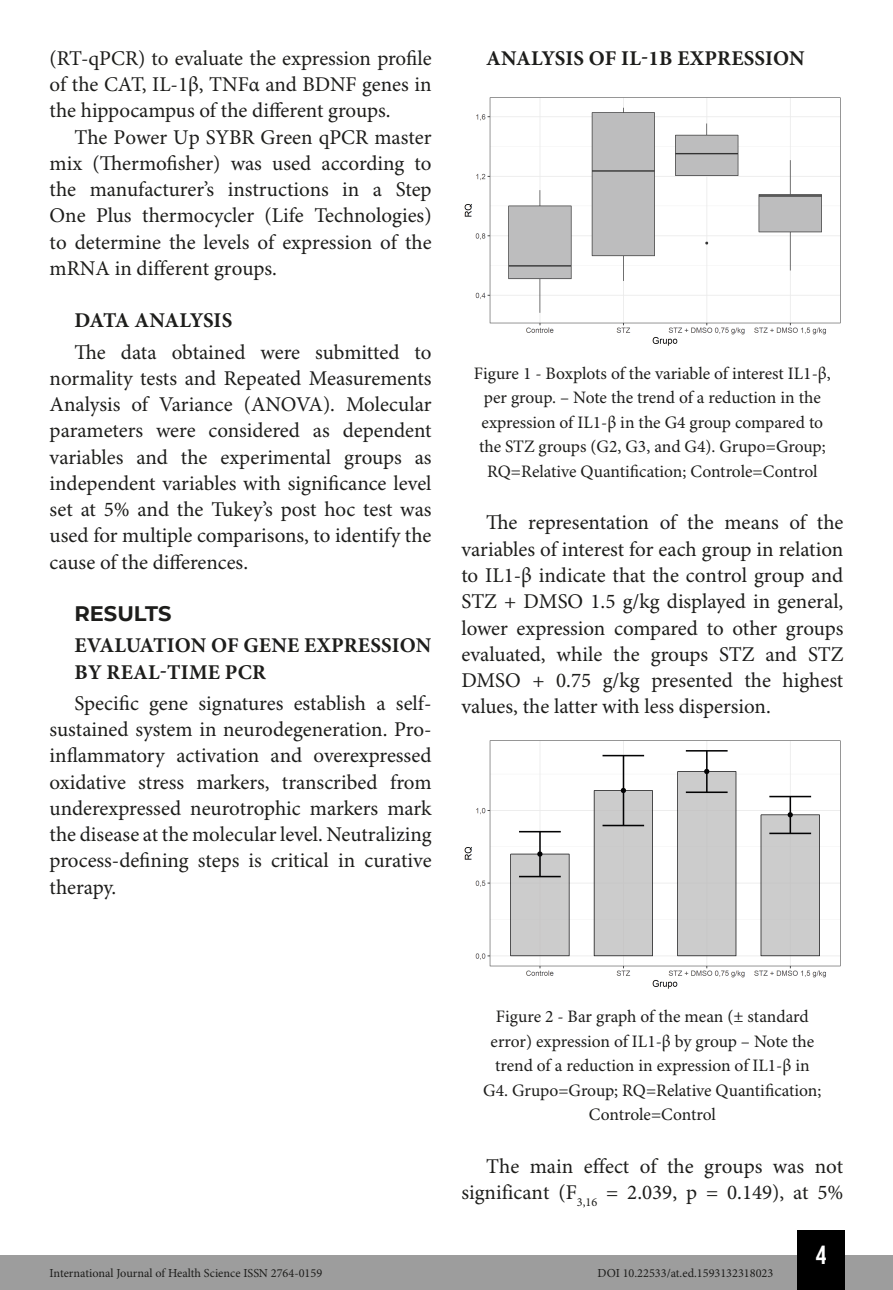
<style>
.page{position:relative;width:893px;height:1290px;background:#fff}
.page>*{position:absolute;margin:0;border:0;box-sizing:border-box;transform-origin:0 0}
.t1{font:26.25px "Bebas Kai";color:#fff}
.t2{font:21px/26.2px "Minion Pro";color:#1d1d1b;text-align:justify}
.t3{font:700 21px/26.2px "Minion Pro";letter-spacing:.01em;color:#1d1d1b}
.t4{font:700 21px "Minion Pro";letter-spacing:-.03em;color:#1d1d1b}
.t5{font:700 21px "Montserrat";color:#1d1d1b}
.t6{font:17.5px/24.5px "Minion Pro";letter-spacing:-.005em;color:#1d1d1b;text-align:center}
.t7{font:12.25px "Minion Pro";color:#1d1d1b}
</style>
<div class="page">
<div style="left:0;top:1255px;width:893px;height:35px;background:#9d9d9d"></div>
<div style="left:797px;top:1230px;width:48px;height:60px;background:#000"></div>
<img style="left:464px;top:97px;width:377px;height:249px">
<img style="left:464px;top:740px;width:377px;height:249px">
<p class="t2" style="left:50px;top:46px;width:383px">(RT-qPCR) to evaluate the expression profile of the CAT, IL-1β, TNFα and BDNF genes in the hippocampus of the different groups.</p>
<p class="t2" style="left:50px;top:125px;width:384px;text-indent:25px">The Power Up SYBR Green qPCR master mix (Thermofisher) was used according to the manufacturer’s instructions in a Step One Plus thermocycler (Life Technologies) to determine the levels of expression of the mRNA in different groups.</p>
<p class="t4" style="left:75px;top:306px;width:159px">DATA ANALYSIS</p>
<p class="t2" style="left:50px;top:340px;width:383px;text-indent:25px">The data obtained were submitted to normality tests and Repeated Measurements Analysis of Variance (ANOVA). Molecular parameters were considered as dependent variables and the experimental groups as independent variables with significance level set at 5% and the Tukey’s post hoc test was used for multiple comparisons, to identify the cause of the differences.</p>
<p class="t5" style="left:74px;top:598px;width:99px">RESULTS</p>
<p class="t3" style="left:75px;top:632px;width:358px">EVALUATION OF GENE EXPRESSION<br>BY REAL-TIME PCR</p>
<p class="t2" style="left:50px;top:691px;width:384px;text-indent:25px">Specific gene signatures establish a self&shy;sustained system in neurodegeneration. Pro&shy;inflammatory activation and overexpressed oxidative stress markers, transcribed from underexpressed neurotrophic markers mark the disease at the molecular level. Neutralizing process-defining steps is critical in curative therapy.</p>
<p class="t3" style="left:486px;top:45px;width:320px">ANALYSIS OF IL-1Β EXPRESSION</p>
<p class="t6" style="left:474px;top:362px;width:358px">Figure 1 - Boxplots of the variable of interest IL1-β, per group. – Note the trend of a reduction in the expression of IL1-β in the G4 group compared to the STZ groups (G2, G3, and G4). Grupo=Group; RQ=Relative Quantification; Controle=Control</p>
<p class="t2" style="left:461px;top:510px;width:384px;text-indent:25px">The representation of the means of the variables of interest for each group in relation to IL1-β indicate that the control group and STZ + DMSO 1.5 g/kg displayed in general, lower expression compared to other groups evaluated, while the groups STZ and STZ DMSO + 0.75 g/kg presented the highest values, the latter with less dispersion.</p>
<p class="t6" style="left:483px;top:1005px;width:340px">Figure 2 - Bar graph of the mean (± standard error) expression of IL1-β by group – Note the trend of a reduction in expression of IL1-β in G4. Grupo=Group; RQ=Relative Quantification; Controle=Control</p>
<p class="t2" style="left:461px;top:1154px;width:383px;text-align:right">The main effect of the groups was not significant (F<sub>3,16</sub> = 2.039, p = 0.149), at 5%</p>
<p class="t1" style="left:816px;top:1241px;width:12px">4</p>
<p class="t7" style="left:50px;top:1266px;width:274px">International Journal of Health Science ISSN 2764-0159</p>
<p class="t7" style="left:597px;top:1266px;width:177px">DOI 10.22533/at.ed.1593132318023</p>
</div>
